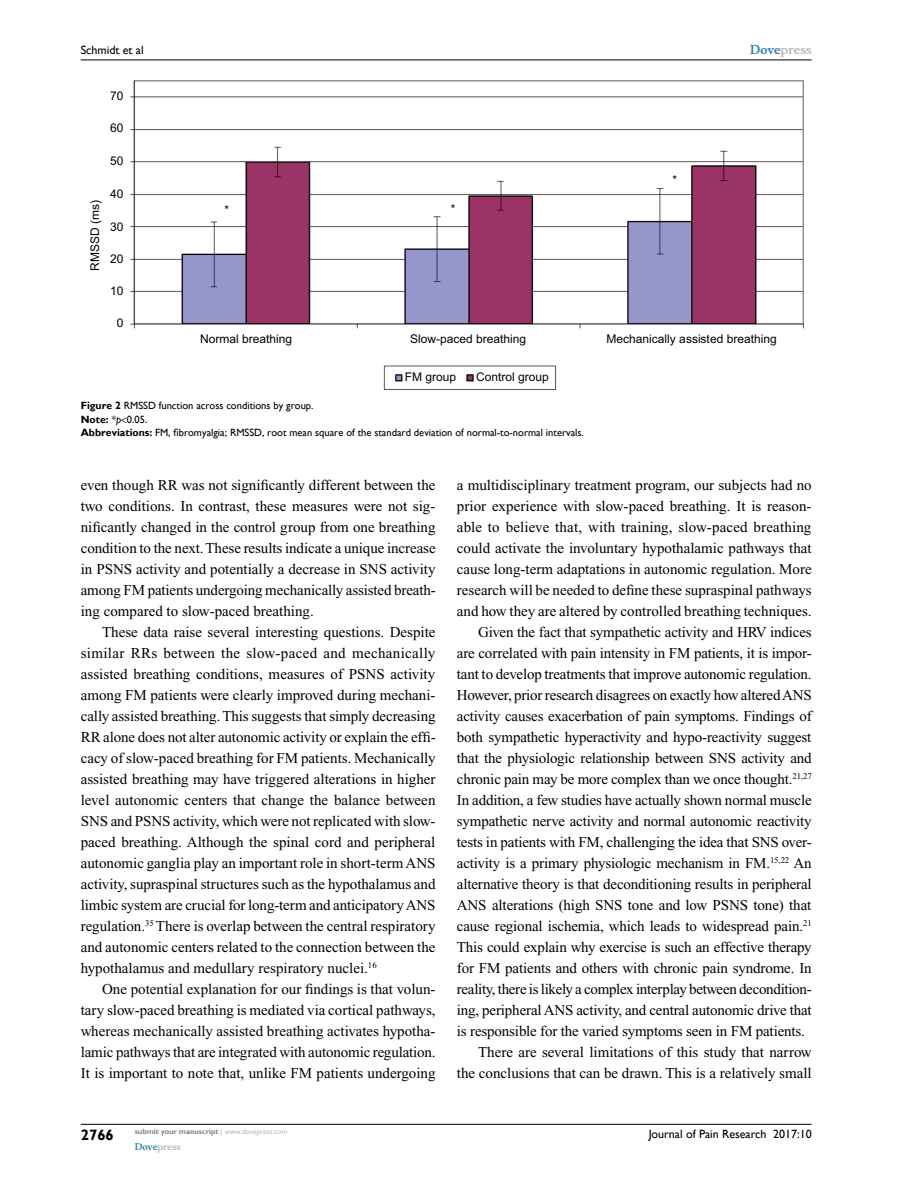
<style>
.page{position:relative;width:918px;height:1188px;background:#fff}
.page>*{position:absolute;margin:0;border:0;box-sizing:border-box;transform-origin:0 0}
.t1{font:15px/21px "Times New Roman";letter-spacing:-.01em;color:#000;text-align:justify}
.t2{font:15px "Times New Roman";letter-spacing:.01em;color:#000}
.t3{font:700 15px "Gill Sans";color:#000}
.t4{font:12px "Arial";color:#000}
.t5{font:12px "Gill Sans";color:#000}
.t6{font:700 12px "Musee";color:#b8babc}
.t7{font:10.5px/13.5px "Gill Sans";color:#000}
.t8{font:700 9px "Musee";color:#b8babc}
.t9{font:700 7.5px "Gill Sans";color:#808285}
.s1{color:#3785ad}
.s2{font-weight:700}
.s3{font-style:italic}
.s4{font-weight:400;color:#b8babc}
</style>
<div class="page">
<hr style="left:81px;top:1124px;width:731px;height:1px;background:#000">
<hr style="left:81px;top:60px;width:731px;height:1px;background:#000">
<img style="left:131px;top:81px;width:673px;height:309px">
<p class="t5" style="left:81px;top:43px;width:64px">Schmidt et al</p>
<p class="t4" style="left:110px;top:88px;width:15px">70</p>
<p class="t4" style="left:110px;top:120px;width:15px">60</p>
<p class="t4" style="left:110px;top:153px;width:15px">50</p>
<p class="t4" style="left:87px;top:271px;width:72px;rotate:-90deg">RMSSD (ms)</p>
<p class="t4" style="left:110px;top:186px;width:15px">40</p>
<p class="t4" style="left:110px;top:218px;width:15px">30</p>
<p class="t4" style="left:110px;top:251px;width:15px">20</p>
<p class="t4" style="left:110px;top:283px;width:15px">10</p>
<p class="t4" style="left:117px;top:315px;width:8px">0</p>
<p class="t4" style="left:225px;top:201px;width:6px">*</p>
<p class="t4" style="left:451px;top:201px;width:6px">*</p>
<p class="t4" style="left:673px;top:171px;width:6px">*</p>
<p class="t6" style="left:750px;top:43px;width:63px"><span class="s1">Dove</span>press</p>
<p class="t4" style="left:200px;top:330px;width:94px">Normal breathing</p>
<p class="t4" style="left:410px;top:330px;width:118px">Slow-paced breathing</p>
<p class="t4" style="left:607px;top:330px;width:172px">Mechanically assisted breathing</p>
<p class="t4" style="left:405px;top:369px;width:53px">FM group</p>
<p class="t4" style="left:476px;top:369px;width:74px">Control group</p>
<p class="t7" style="left:81px;top:399px;width:505px"><span class="s2">Figure 2</span> RMSSD function across conditions by group.<br><span class="s2">Note:</span> *<span class="s3">p</span> 0.05.<br><span class="s2">Abbreviations:</span> FM, fibromyalgia; RMSSD, root mean square of the standard deviation of normal-to-normal intervals.</p>
<p class="t1" style="left:81px;top:475px;width:357px">even though RR was not significantly different between the two conditions. In contrast, these measures were not sig&shy;nificantly changed in the control group from one breathing condition to the next. These results indicate a unique increase in PSNS activity and potentially a decrease in SNS activity among FM patients undergoing mechanically assisted breath&shy;ing compared to slow-paced breathing.</p>
<p class="t1" style="left:81px;top:622px;width:356px;text-indent:21px">These data raise several interesting questions. Despite similar RRs between the slow-paced and mechanically assisted breathing conditions, measures of PSNS activity among FM patients were clearly improved during mechani&shy;cally assisted breathing. This suggests that simply decreasing RR alone does not alter autonomic activity or explain the effi&shy;cacy of slow-paced breathing for FM patients. Mechanically assisted breathing may have triggered alterations in higher level autonomic centers that change the balance between SNS and PSNS activity, which were not replicated with slow&shy;paced breathing. Although the spinal cord and peripheral autonomic ganglia play an important role in short-term ANS activity, supraspinal structures such as the hypothalamus and limbic system are crucial for long-term and anticipatory ANS regulation.<sup>35</sup> There is overlap between the central respiratory and autonomic centers related to the connection between the hypothalamus and medullary respiratory nuclei.<sup>16</sup></p>
<p class="t1" style="left:81px;top:979px;width:356px;text-indent:21px">One potential explanation for our findings is that volun&shy;tary slow-paced breathing is mediated via cortical pathways, whereas mechanically assisted breathing activates hypotha&shy;lamic pathways that are integrated with autonomic regulation.<br>It is important to note that, unlike FM patients undergoing</p>
<p class="t1" style="left:457px;top:475px;width:356px">a multidisciplinary treatment program, our subjects had no</p>
<p class="t1" style="left:457px;top:496px;width:356px">prior experience with slow-paced breathing. It is reason-</p>
<p class="t2" style="left:457px;top:519px;width:356px">able to believe that, with training, slow-paced breathing</p>
<p class="t1" style="left:457px;top:538px;width:356px">could activate the involuntary hypothalamic pathways that</p>
<p class="t1" style="left:457px;top:559px;width:356px">cause long-term adaptations in autonomic regulation. More</p>
<p class="t1" style="left:457px;top:580px;width:356px">research will be needed to define these supraspinal pathways</p>
<p class="t1" style="left:457px;top:601px;width:356px">and how they are altered by controlled breathing techniques.</p>
<p class="t1" style="left:478px;top:622px;width:335px">Given the fact that sympathetic activity and HRV indices</p>
<p class="t1" style="left:457px;top:643px;width:356px">are correlated with pain intensity in FM patients, it is impor-</p>
<p class="t1" style="left:457px;top:664px;width:356px">tant to develop treatments that improve autonomic regulation.</p>
<p class="t1" style="left:457px;top:685px;width:356px">However, prior research disagrees on exactly how altered ANS</p>
<p class="t1" style="left:457px;top:706px;width:356px">activity causes exacerbation of pain symptoms. Findings of</p>
<p class="t1" style="left:457px;top:727px;width:356px">both sympathetic hyperactivity and hypo-reactivity suggest</p>
<p class="t1" style="left:457px;top:748px;width:356px">that the physiologic relationship between SNS activity and</p>
<p class="t1" style="left:457px;top:769px;width:356px">chronic pain may be more complex than we once thought.<sup>21,27</sup></p>
<p class="t1" style="left:457px;top:790px;width:356px">In addition, a few studies have actually shown normal muscle</p>
<p class="t1" style="left:457px;top:811px;width:356px">sympathetic nerve activity and normal autonomic reactivity</p>
<p class="t1" style="left:457px;top:832px;width:356px">tests in patients with FM, challenging the idea that SNS over-</p>
<p class="t1" style="left:457px;top:853px;width:356px">activity is a primary physiologic mechanism in FM.<sup>15,22</sup> An</p>
<p class="t1" style="left:457px;top:874px;width:356px">alternative theory is that deconditioning results in peripheral</p>
<p class="t1" style="left:457px;top:895px;width:356px">ANS alterations (high SNS tone and low PSNS tone) that</p>
<p class="t1" style="left:457px;top:916px;width:356px">cause regional ischemia, which leads to widespread pain.<sup>21</sup></p>
<p class="t1" style="left:457px;top:937px;width:356px">This could explain why exercise is such an effective therapy</p>
<p class="t1" style="left:457px;top:958px;width:356px">for FM patients and others with chronic pain syndrome. In</p>
<p class="t1" style="left:457px;top:979px;width:356px">reality, there is likely a complex interplay between decondition-</p>
<p class="t1" style="left:457px;top:1000px;width:356px">ing, peripheral ANS activity, and central autonomic drive that</p>
<p class="t1" style="left:457px;top:1021px;width:350px">is responsible for the varied symptoms seen in FM patients.</p>
<p class="t1" style="left:478px;top:1042px;width:335px">There are several limitations of this study that narrow</p>
<p class="t1" style="left:457px;top:1063px;width:356px">the conclusions that can be drawn. This is a relatively small</p>
<p class="t3" style="left:81px;top:1126px;width:35px">2766</p>
<p class="t9" style="left:135px;top:1127px;width:154px">submit your manuscript <span class="s4">| www.dovepress.com</span></p>
<p class="t8" style="left:135px;top:1141px;width:48px"><span class="s1">Dove</span>press</p>
<p class="t5" style="left:649px;top:1127px;width:164px">Journal of Pain Research 2017:10</p>
</div>
